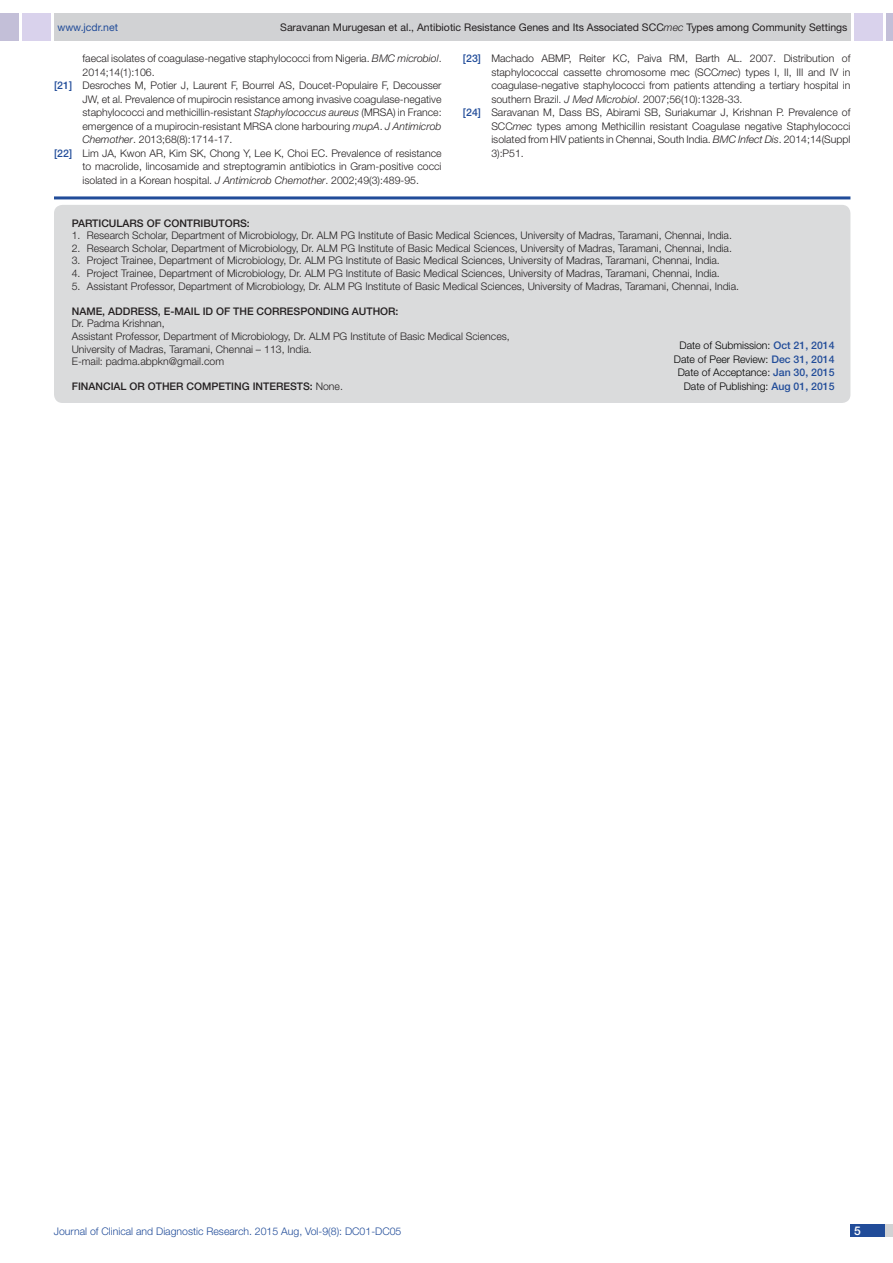
<style>
.page{position:relative;width:893px;height:1263px;background:#fff}
.page>*{position:absolute;margin:0;border:0;box-sizing:border-box;transform-origin:0 0}
.t1{font:500 12px "Helvetica Neue";color:#fff}
.con_particulars{font:300 10.5px "Helvetica Neue";color:#231f20}
.t2{font:300 10.5px/13.5px "Helvetica Neue";color:#000;text-align:center}
.con_particulars-2{font:500 10.5px "Helvetica Neue";color:#231f20}
.t3{font:10.5px "Helvetica Neue";color:#231f20}
.t4{font:300 10.5px "Helvetica Neue";color:#214c99}
.t5{font:10.5px "Helvetica Neue";color:#214c99}
.s1{font-weight:300;font-style:italic}
.s2{font-style:italic}
.s3{font-weight:500;color:#214c99}
.s4{font-weight:500}
</style>
<div class="page">
<div style="left:54px;top:13px;width:796px;height:28px;background:#d1d2d4"></div>
<div style="left:0;top:13px;width:19px;height:28px;background:#c3bfd8"></div>
<div style="left:22px;top:13px;width:29px;height:28px;background:#d9d2ec"></div>
<div style="left:886px;top:13px;width:7px;height:28px;background:#c3bfd8"></div>
<div style="left:854px;top:13px;width:29px;height:28px;background:#d9d2ec"></div>
<div style="left:850px;top:1224px;width:43px;height:13px;background:#d1d2d4"></div>
<div style="left:850px;top:1224px;width:35px;height:13px;background:#214c99"></div>
<hr style="left:54px;top:196px;width:796px;height:3px;background:#214c99">
<div style="left:54px;top:205px;width:796px;height:198px;background:#dadbdc;border-radius:9px"></div>
<p class="t5" style="left:57px;top:21px;width:62px">www.jcdr.net</p>
<p class="t3" style="left:280px;top:21px;width:569px">Saravanan Murugesan et al., Antibiotic Resistance Genes and Its Associated SCC<span class="s1">mec</span> Types among Community Settings</p>
<p class="con_particulars" style="left:82px;top:52px;width:361px">faecal isolates of coagulase-negative staphylococci from Nigeria. <span class="s2">BMC microbiol</span>.</p>
<p class="con_particulars" style="left:82px;top:66px;width:74px">2014;14(1):106.</p>
<p class="con_particulars" style="left:54px;top:79px;width:389px"><span class="s3">[21]</span> Desroches M, Potier J, Laurent F, Bourrel AS, Doucet-Populaire F, Decousser</p>
<p class="con_particulars" style="left:82px;top:93px;width:361px">JW, et al. Prevalence of mupirocin resistance among invasive coagulase-negative</p>
<p class="con_particulars" style="left:82px;top:106px;width:361px">staphylococci and methicillin-resistant <span class="s2">Staphylococcus aureus</span> (MRSA) in France:</p>
<p class="con_particulars" style="left:82px;top:120px;width:361px">emergence of a mupirocin-resistant MRSA clone harbouring <span class="s2">mupA</span>. <span class="s2">J Antimicrob</span></p>
<p class="con_particulars" style="left:82px;top:133px;width:152px"><span class="s2">Chemother</span>. 2013;68(8):1714-17.</p>
<p class="con_particulars" style="left:54px;top:147px;width:389px"><span class="s3">[22]</span> Lim JA, Kwon AR, Kim SK, Chong Y, Lee K, Choi EC. Prevalence of resistance</p>
<p class="con_particulars" style="left:82px;top:160px;width:361px">to macrolide, lincosamide and streptogramin antibiotics in Gram-positive cocci</p>
<p class="con_particulars" style="left:82px;top:174px;width:338px">isolated in a Korean hospital. <span class="s2">J Antimicrob Chemother</span>. 2002;49(3):489-95.</p>
<p class="con_particulars" style="left:463px;top:52px;width:389px"><span class="s3">[23]</span> Machado ABMP, Reiter KC, Paiva RM, Barth AL. 2007. Distribution of</p>
<p class="con_particulars" style="left:491px;top:66px;width:361px">staphylococcal cassette chromosome mec (SCC<span class="s2">mec</span>) types I, II, III and IV in</p>
<p class="con_particulars" style="left:491px;top:79px;width:361px">coagulase-negative staphylococci from patients attending a tertiary hospital in</p>
<p class="con_particulars" style="left:491px;top:93px;width:253px">southern Brazil. <span class="s2">J Med Microbiol</span>. 2007;56(10):1328-33.</p>
<p class="con_particulars" style="left:463px;top:106px;width:389px"><span class="s3">[24]</span> Saravanan M, Dass BS, Abirami SB, Suriakumar J, Krishnan P. Prevalence of</p>
<p class="con_particulars" style="left:491px;top:120px;width:361px">SCC<span class="s2">mec</span> types among Methicillin resistant Coagulase negative Staphylococci</p>
<p class="con_particulars" style="left:491px;top:133px;width:361px">isolated from HIV patients in Chennai, South India. <span class="s2">BMC Infect Dis</span>. 2014;14(Suppl</p>
<p class="con_particulars" style="left:491px;top:147px;width:34px">3):P51.</p>
<p class="con_particulars-2" style="left:72px;top:217px;width:45px">PARTICULAR</p>
<p class="con_particulars-2" style="left:137px;top:217px;width:114px">S OF CONTRI BUTORS:</p>
<p class="con_particulars" style="left:72px;top:229px;width:662px">1. Research Scholar, Department of Microbiology, Dr. ALM PG Institute of Basic Medical Sciences, University of Madras, Taramani, Chennai, India.</p>
<p class="con_particulars" style="left:72px;top:242px;width:662px">2. Research Scholar, Department of Microbiology, Dr. ALM PG Institute of Basic Medical Sciences, University of Madras, Taramani, Chennai, India.</p>
<p class="con_particulars" style="left:72px;top:254px;width:649px">3. Project Trainee, Department of Microbiology, Dr. ALM PG Institute of Basic Medical Sciences, University of Madras, Taramani, Chennai, India.</p>
<p class="con_particulars" style="left:72px;top:267px;width:649px">4. Project Trainee, Department of Microbiology, Dr. ALM PG Institute of Basic Medical Sciences, University of Madras, Taramani, Chennai, India.</p>
<p class="con_particulars" style="left:72px;top:279px;width:669px">5. Assistant Professor, Department of Microbiology, Dr. ALM PG Institute of Basic Medical Sciences, University of Madras, Taramani, Chennai, India.</p>
<p class="con_particulars-2" style="left:72px;top:305px;width:119px">NAME, ADDRESS, E-MAIL</p>
<p class="con_particulars-2" style="left:203px;top:305px;width:78px">ID OF THE CORRE</p>
<p class="con_particulars-2" style="left:294px;top:305px;width:44px">SPONDING</p>
<p class="con_particulars-2" style="left:352px;top:305px;width:48px">AUTHOR:</p>
<p class="con_particulars" style="left:72px;top:317px;width:94px">Dr. Padma Krishnan,</p>
<p class="con_particulars" style="left:72px;top:330px;width:439px">Assistant Professor, Department of Microbiology, Dr. ALM PG Institute of Basic Medical Sciences,</p>
<p class="con_particulars" style="left:72px;top:342px;width:242px">University of Madras, Taramani, Chennai – 113, India.</p>
<p class="con_particulars" style="left:72px;top:355px;width:154px">E-mail: padma.abpkn@gmail.com</p>
<p class="con_particulars-2" style="left:72px;top:380px;width:99px">Financ ial OR OTHER</p>
<p class="con_particulars-2" style="left:187px;top:380px;width:52px">COMPETING</p>
<p class="con_particulars-2" style="left:253px;top:380px;width:25px">INTERE</p>
<p class="con_particulars" style="left:290px;top:380px;width:54px"><span class="s4">STS:</span> None.</p>
<p class="t2" style="left:674px;top:339px;width:162px">Date of Submission: <span class="s3">Oct 21, 2014<br></span>Date of Peer Review: <span class="s3">Dec 31, 2014<br></span>Date of Acceptance: <span class="s3">Jan 30, 2015</span></p>
<p class="t2" style="left:684px;top:379px;width:152px">Date of Publishing: <span class="s3">Aug 01, 2015</span></p>
<p class="t4" style="left:54px;top:1225px;width:349px">Journal of Clinical and Diagnostic Research. 2015 Aug, Vol-9(8): DC01-DC05</p>
<p class="t1" style="left:854px;top:1223px;width:8px">5</p>
</div>
